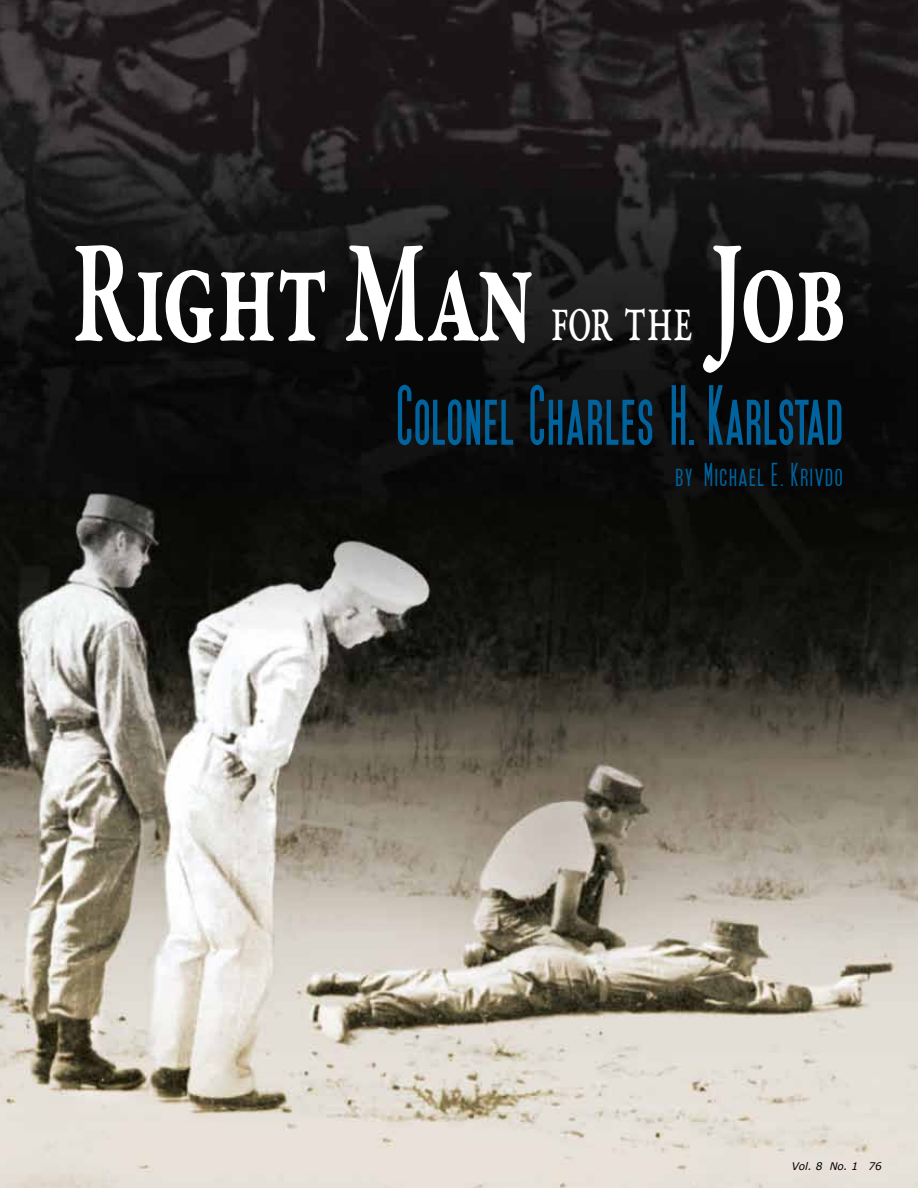
<style>
.page{position:relative;width:918px;height:1188px;background:#fff}
.page>*{position:absolute;margin:0;border:0;box-sizing:border-box;transform-origin:0 0}
.t1{font:700 149.7px "Garamond Premr Pro";letter-spacing:-.02em;color:#fff;scale:.61 1}
.t2{font:700 87.3px "SF Movie Poster";letter-spacing:.03em;color:#00639e;scale:.85 1}
.t3{font:500 67.05px "Garamond Premr Pro";letter-spacing:-.025em;color:#fff;scale:.61 1}
.t4{font:34.5px "SF Movie Poster";letter-spacing:.06em;color:#00639e;scale:1.1 1}
.t5{font:italic 10.5px "Verdana";color:#000}
</style>
<div class="page">
<img style="left:0;top:0;width:918px;height:1188px">
<h1 class="t1" style="left:72px;top:201px;width:758px">Right Man</h1>
<p class="t3" style="left:551px;top:279px;width:235px">for the</p>
<h1 class="t1" style="left:710px;top:201px;width:228px">Job</h1>
<p class="t2" style="left:397px;top:368px;width:526px">Colonel Charles H. Karlstad</p>
<p class="t4" style="left:676px;top:456px;width:153px">by Michael E. Krivdo</p>
<p class="t5" style="left:792px;top:1159px;width:92px">Vol. 8 No. 1 76</p>
</div>
